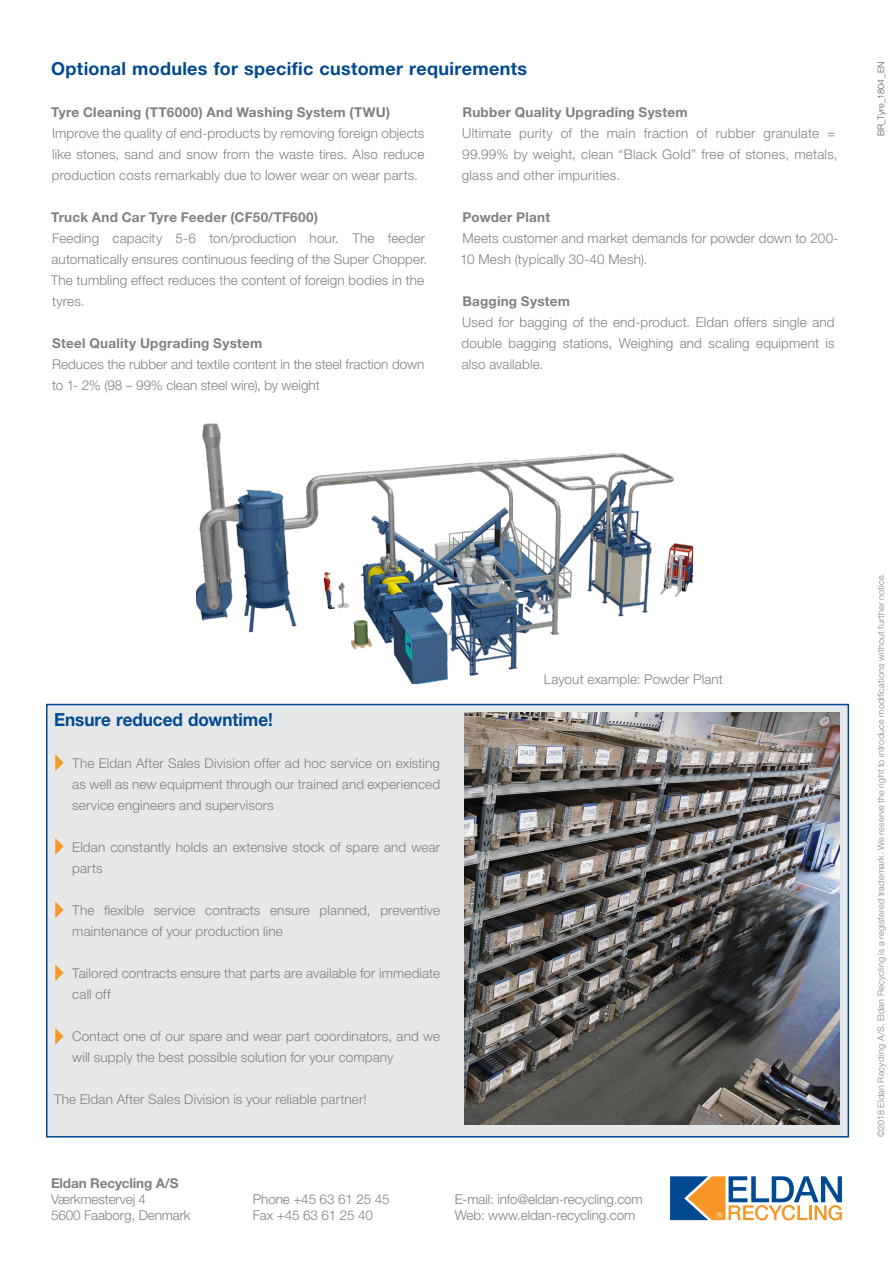
<style>
.page{position:relative;width:893px;height:1263px;background:#fff}
.page>*{position:absolute;margin:0;border:0;box-sizing:border-box;transform-origin:0 0}
.Head{font:700 18px "Helvetica Neue LT Std";letter-spacing:.015em;color:#014990}
.Head-2{font:700 18px "Helvetica Neue LT Std";letter-spacing:.015em;color:#014990;scale:.95 1}
.text{font:300 13.5px/21px "Helvetica Neue LT Std";letter-spacing:.01em;color:#808083}
.Text_-_headline{font:700 13.5px "Helvetica Neue LT Std";letter-spacing:.02em;color:#808083}
.text-2{font:300 13.5px "Helvetica Neue LT Std";letter-spacing:-.01em;color:#808083}
.Text_-_headline-2{font:700 13.5px "Helvetica Neue LT Std";letter-spacing:-.01em;color:#808083}
.text-3{font:300 9px "Helvetica Neue LT Std";letter-spacing:.02em;color:#808083}
.Bullet_brød{font:300 9px "Helvetica Neue LT Std";letter-spacing:.02em;color:#57585a}
</style>
<div class="page">
<div style="left:46px;top:704px;width:803px;height:433px;background:#e6e7e9;border:2px solid #014990"></div>
<img style="left:196px;top:423px;width:497px;height:261px">
<img style="left:464px;top:712px;width:375px;height:413px">
<svg style="left:670px;top:1176px;width:172px;height:44px"></svg>
<svg style="left:55px;top:754px;width:9px;height:17px"></svg>
<svg style="left:55px;top:838px;width:9px;height:17px"></svg>
<svg style="left:55px;top:901px;width:9px;height:17px"></svg>
<svg style="left:55px;top:964px;width:9px;height:17px"></svg>
<svg style="left:55px;top:1028px;width:9px;height:17px"></svg>
<p class="Head" style="left:51px;top:57px;width:477px">Optional modules for specific customer requirements</p>
<p class="Text_-_headline" style="left:51px;top:104px;width:340px">Tyre Cleaning (TT6000) And Washing System (TWU)</p>
<p class="text" style="left:52px;top:122px;width:374px;text-align:justify">Improve the quality of end-products by removing foreign objects like stones, sand and snow from the waste tires. Also reduce production costs remarkably due to lower wear on wear parts.</p>
<p class="Text_-_headline" style="left:51px;top:209px;width:268px">Truck And Car Tyre Feeder (CF50/TF600)</p>
<p class="text" style="left:51px;top:227px;width:378px">Feeding capacity 5-6 ton/production hour. The feeder automatically ensures continuous feeding of the Super Chopper.<br>The tumbling effect reduces the content of foreign bodies in the tyres.</p>
<p class="Text_-_headline" style="left:52px;top:335px;width:212px">Steel Quality Upgrading System</p>
<p class="text" style="left:52px;top:353px;width:374px">Reduces the rubber and textile content in the steel fraction down to 1- 2% (98 – 99% clean steel wire), by weight</p>
<p class="Text_-_headline" style="left:462px;top:104px;width:227px">Rubber Quality Upgrading System</p>
<p class="text" style="left:462px;top:122px;width:377px">Ultimate purity of the main fraction of rubber granulate =<br>99.99% by weight, clean “Black Gold” free of stones, metals, glass and other impurities.</p>
<p class="Text_-_headline" style="left:462px;top:209px;width:89px">Powder Plant</p>
<p class="text" style="left:460px;top:227px;width:380px">Meets customer and market demands for powder down to 200-<br>10 Mesh (typically 30-40 Mesh).</p>
<p class="Text_-_headline" style="left:462px;top:293px;width:109px">Bagging System</p>
<p class="text" style="left:462px;top:311px;width:374px;text-align:justify">Used for bagging of the end-product. Eldan offers single and double bagging stations, Weighing and scaling equipment is also available.</p>
<p class="Bullet_brød" style="left:875px;top:136px;width:76px;rotate:-90deg">BR_Tyre_1804_EN</p>
<p class="Head-2" style="left:54px;top:708px;width:232px">Ensure reduced downtime!</p>
<p class="text" style="left:72px;top:752px;width:369px;text-align:justify">The Eldan After Sales Division offer ad hoc service on existing as well as new equipment through our trained and experienced service engineers and supervisors</p>
<p class="text" style="left:72px;top:836px;width:369px">Eldan constantly holds an extensive stock of spare and wear parts</p>
<p class="text" style="left:72px;top:899px;width:369px">The flexible service contracts ensure planned, preventive maintenance of your production line</p>
<p class="text" style="left:72px;top:962px;width:369px">Tailored contracts ensure that parts are available for immediate call off</p>
<p class="text" style="left:72px;top:1025px;width:369px">Contact one of our spare and wear part coordinators, and we will supply the best possible solution for your company</p>
<p class="text" style="left:54px;top:1088px;width:314px">The Eldan After Sales Division is your reliable partner!</p>
<p class="text" style="left:544px;top:668px;width:180px">Layout example: Powder Plant</p>
<p class="Text_-_headline-2" style="left:51px;top:1175px;width:129px">Eldan Recycling A/S</p>
<p class="text-2" style="left:51px;top:1191px;width:97px">Værkmestervej 4</p>
<p class="text-2" style="left:51px;top:1207px;width:141px">5600 Faaborg, Denmark</p>
<p class="text-2" style="left:253px;top:1191px;width:138px">Phone +45 63 61 25 45</p>
<p class="text-2" style="left:253px;top:1207px;width:122px">Fax +45 63 61 25 40</p>
<p class="text-2" style="left:455px;top:1191px;width:190px">E-mail: info@eldan-recycling.com</p>
<p class="text-2" style="left:455px;top:1207px;width:182px">Web: www.eldan-recycling.com</p>
<p class="text-3" style="left:875px;top:1137px;width:566px;rotate:-90deg">©2018 Eldan Recycling A/S. Eldan Recycling is a registered trademark. We reserve the right to introduce modifications without further notice.</p>
</div>
